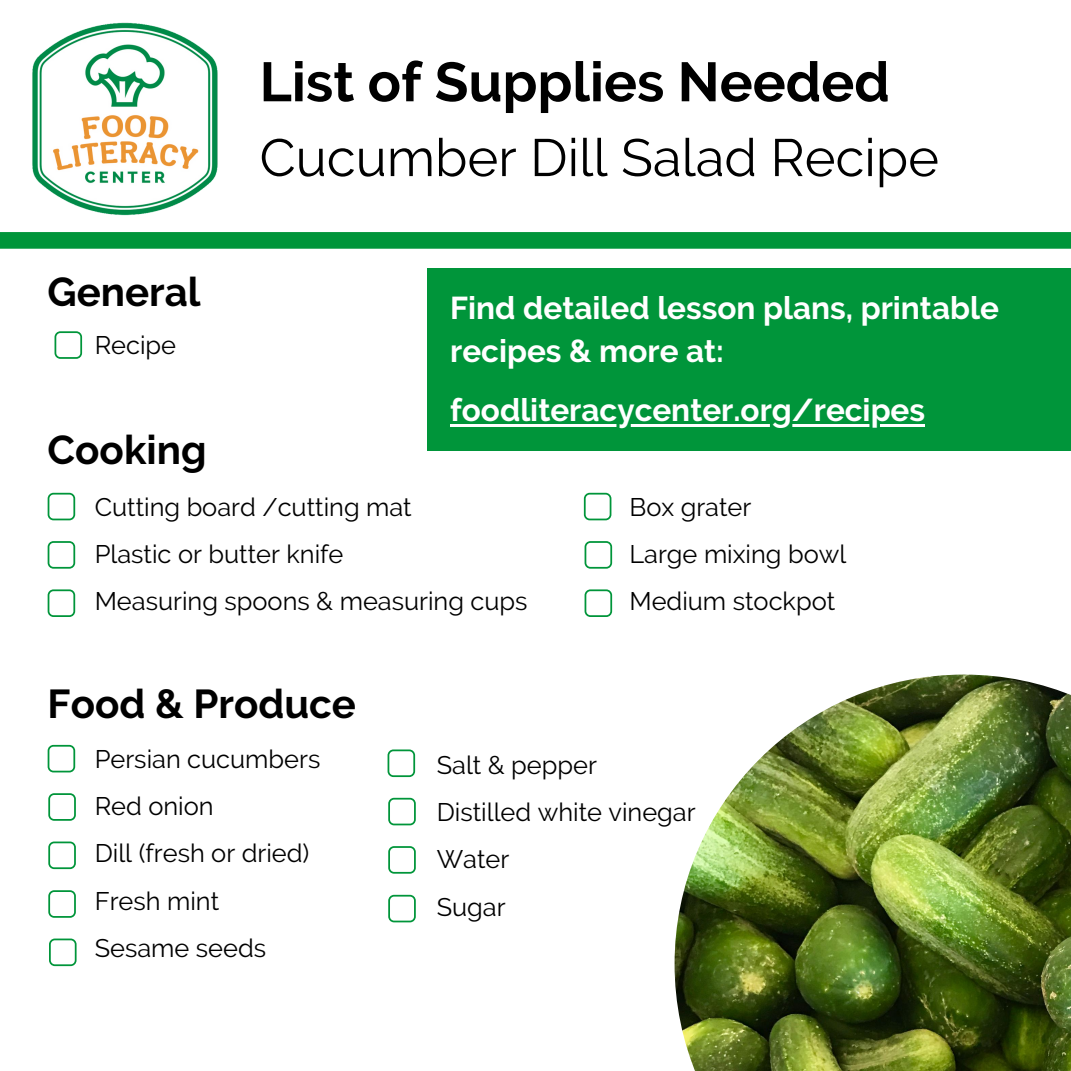
<style>
.page{position:relative;width:1071px;height:1071px;background:#fff}
.page>*{position:absolute;margin:0;border:0;box-sizing:border-box;transform-origin:0 0}
.t1{font:700 55.12px "Raleway";color:#000}
.t2{font:52.5px "Raleway";color:#000}
.t3{font:700 40.25px "Raleway";color:#000}
.t4{font:700 31.5px/43.4px "Raleway";color:#fff}
.t5{font:25.38px/47.2px "Raleway";color:#000}
</style>
<div class="page">
<img style="left:32px;top:22px;width:186px;height:194px">
<div style="left:427px;top:268px;width:644px;height:182px;background:#00953a"></div>
<svg style="left:0;top:232px;width:1071px;height:17px;background:#05973d"></svg>
<svg style="left:55px;top:331px;width:27px;height:28px"></svg>
<hr style="left:450px;top:424px;width:475px;height:3px;background:#fff">
<svg style="left:48px;top:493px;width:27px;height:27px"></svg>
<svg style="left:48px;top:541px;width:27px;height:28px"></svg>
<svg style="left:48px;top:589px;width:27px;height:28px"></svg>
<svg style="left:584px;top:493px;width:27px;height:27px"></svg>
<svg style="left:585px;top:589px;width:27px;height:28px"></svg>
<svg style="left:585px;top:541px;width:27px;height:28px"></svg>
<svg style="left:48px;top:745px;width:27px;height:27px"></svg>
<svg style="left:48px;top:842px;width:28px;height:27px"></svg>
<svg style="left:48px;top:793px;width:28px;height:28px"></svg>
<svg style="left:48px;top:890px;width:28px;height:28px"></svg>
<svg style="left:49px;top:939px;width:28px;height:27px"></svg>
<svg style="left:388px;top:749px;width:27px;height:28px"></svg>
<svg style="left:388px;top:846px;width:28px;height:28px"></svg>
<svg style="left:388px;top:798px;width:28px;height:27px"></svg>
<svg style="left:388px;top:895px;width:28px;height:27px"></svg>
<img style="left:675px;top:675px;width:396px;height:396px">
<h3 class="t3" style="left:48px;top:268px;width:155px">General</h3>
<p class="t5" style="left:95px;top:322px;width:83px">Recipe</p>
<h3 class="t3" style="left:48px;top:427px;width:160px">Cooking</h3>
<h1 class="t1" style="left:260px;top:49px;width:632px">List of Supplies Needed</h1>
<h2 class="t2" style="left:260px;top:127px;width:681px">Cucumber Dill Salad Recipe</h2>
<p class="t4" style="left:450px;top:286px;width:550px">Find detailed lesson plans, printable recipes &amp; more at:</p>
<p class="t4" style="left:450px;top:389px;width:476px">foodliteracycenter.org/recipes</p>
<p class="t5" style="left:95px;top:483px;width:434px">Cutting board /cutting mat<br>Plastic or butter knife<br>Measuring spoons &amp; measuring cups</p>
<h3 class="t3" style="left:48px;top:680px;width:310px">Food &amp; Produce</h3>
<p class="t5" style="left:629px;top:483px;width:218px">Box grater<br>Large mixing bowl<br>Medium stockpot</p>
<p class="t5" style="left:95px;top:735px;width:227px">Persian cucumbers<br>Red onion<br>Dill (fresh or dried)<br>Fresh mint<br>Sesame seeds</p>
<p class="t5" style="left:437px;top:741px;width:260px">Salt &amp; pepper<br>Distilled white vinegar<br>Water<br>Sugar</p>
</div>
